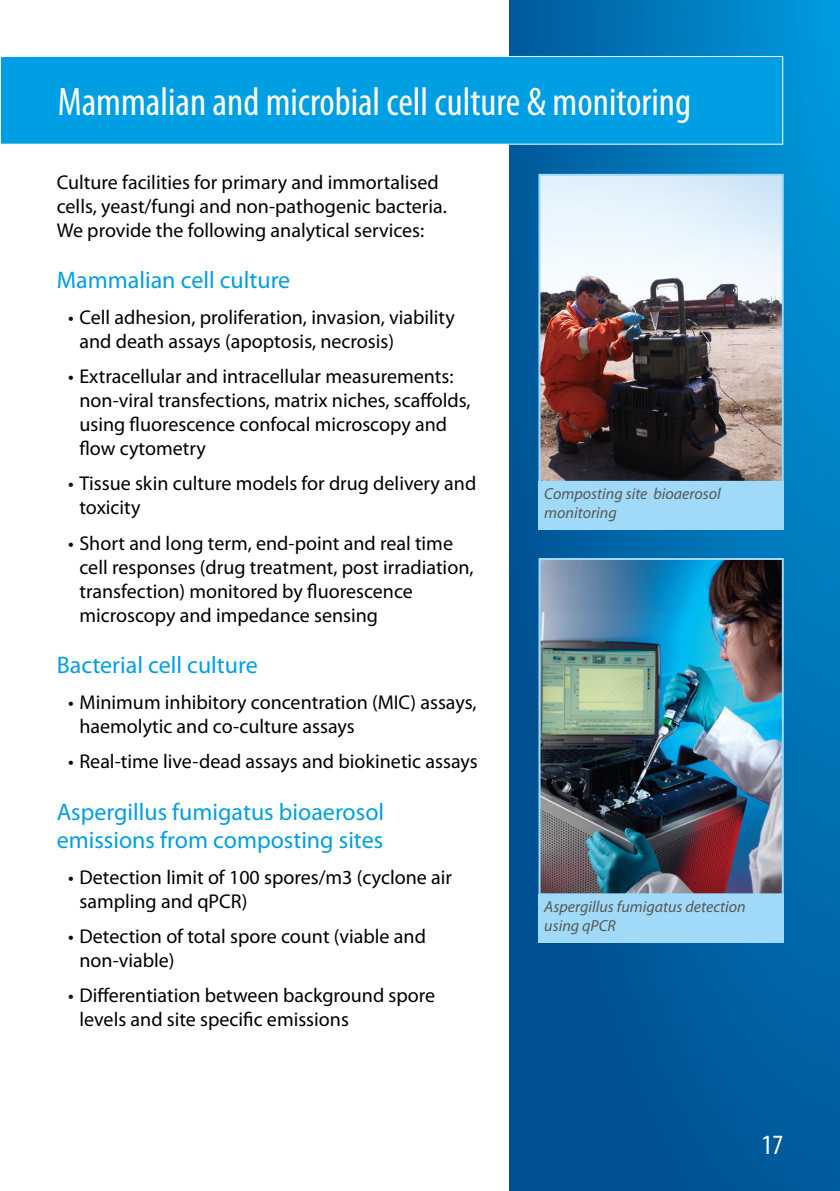
<style>
.page{position:relative;width:840px;height:1191px;background:#fff}
.page>*{position:absolute;margin:0;border:0;box-sizing:border-box;transform-origin:0 0}
.t1{font:condensed 40px "Myriad Pro";color:#fff}
.t2{font:condensed 28px "Myriad Pro";color:#fff}
.t3{font:24px/28.8px "Myriad Pro";color:#009fe3}
.t4{font:20px/24px "Myriad Pro";color:#000}
.t5{font:italic 16px/19.2px "Myriad Pro";color:#575756}
</style>
<div class="page">
<svg style="left:509px;top:0;width:330px;height:1191px;background:#0167a9"></svg>
<div style="left:0;top:56px;width:782px;height:88px;background:#009fe3"></div>
<div style="left:0;top:56px;width:782px;height:89px;border:1px solid #fff"></div>
<img style="left:541px;top:177px;width:239px;height:303px">
<div style="left:538px;top:174px;width:245px;height:309px;border:2px solid #a1daf8"></div>
<img style="left:541px;top:561px;width:239px;height:331px">
<div style="left:538px;top:558px;width:245px;height:337px;border:2px solid #a1daf8"></div>
<div style="left:538px;top:481px;width:245px;height:48px;background:#a1daf8"></div>
<div style="left:538px;top:894px;width:245px;height:48px;background:#a1daf8"></div>
<h1 class="t1" style="left:58px;top:78px;width:634px">Mammalian and microbial cell culture &amp; monitoring</h1>
<p class="t4" style="left:57px;top:170px;width:391px">Culture facilities for primary and immortalised cells, yeast/fungi and non-pathogenic bacteria.<br>We provide the following analytical services:</p>
<p class="t3" style="left:57px;top:265px;width:235px">Mammalian cell culture</p>
<p class="t4" style="left:79px;top:305px;width:377px;text-indent:-11px">• Cell adhesion, proliferation, invasion, viability and death assays (apoptosis, necrosis)</p>
<p class="t4" style="left:79px;top:364px;width:392px;text-indent:-11px">• Extracellular and intracellular measurements: non-viral transfections, matrix niches, scaffolds, using fluorescence confocal microscopy and flow cytometry</p>
<p class="t4" style="left:79px;top:471px;width:398px;text-indent:-11px">• Tissue skin culture models for drug delivery and toxicity</p>
<p class="t4" style="left:79px;top:531px;width:395px;text-indent:-11px">• Short and long term, end-point and real time cell responses (drug treatment, post irradiation, transfection) monitored by fluorescence microscopy and impedance sensing</p>
<p class="t3" style="left:57px;top:650px;width:202px">Bacterial cell culture</p>
<p class="t4" style="left:79px;top:689px;width:398px;text-indent:-11px">• Minimum inhibitory concentration (MIC) assays, haemolytic and co-culture assays</p>
<p class="t4" style="left:68px;top:749px;width:411px">• Real-time live-dead assays and biokinetic assays</p>
<p class="t3" style="left:57px;top:796px;width:329px">Aspergillus fumigatus bioaerosol emissions from composting sites</p>
<p class="t4" style="left:79px;top:864px;width:374px;text-indent:-11px">• Detection limit of 100 spores/m3 (cyclone air sampling and qPCR)</p>
<p class="t4" style="left:79px;top:924px;width:348px;text-indent:-11px">• Detection of total spore count (viable and non-viable)</p>
<p class="t4" style="left:79px;top:983px;width:357px;text-indent:-11px">• Differentiation between background spore levels and site specific emissions</p>
<p class="t5" style="left:544px;top:484px;width:178px">Composting site bioaerosol monitoring</p>
<p class="t5" style="left:544px;top:896px;width:203px">Aspergillus fumigatus detection using qPCR</p>
<h2 class="t2" style="left:761px;top:1127px;width:23px">17</h2>
</div>
